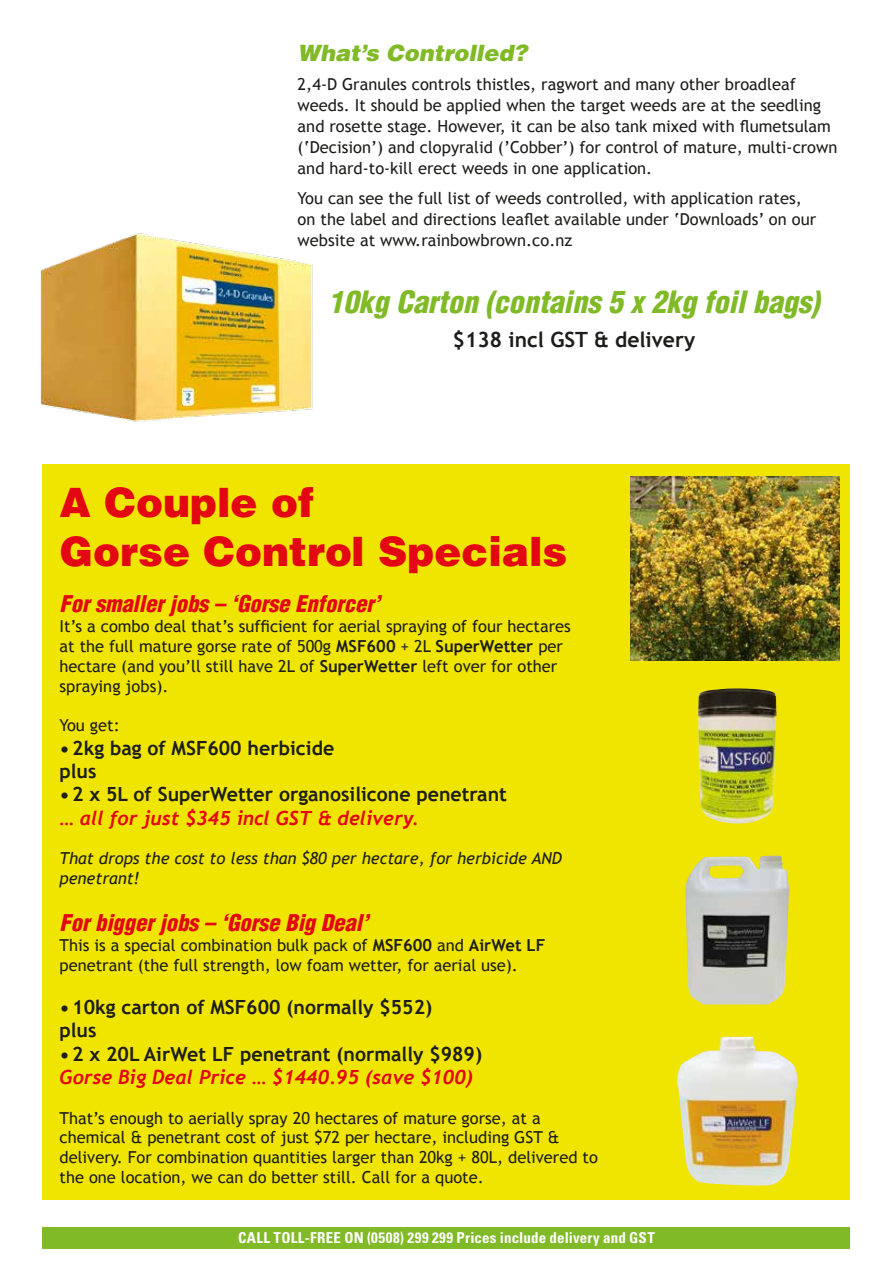
<style>
.page{position:relative;width:893px;height:1263px;background:#fff}
.page>*{position:absolute;margin:0;border:0;box-sizing:border-box;transform-origin:0 0}
.t1{font:900 40.5px/48.6px "Helvetica";color:#e30613}
.t2{font:italic 900 condensed 30px "Helvetica";color:#80ba27}
.t3{font:italic 900 condensed 22.5px "Helvetica";color:#e30613}
.t4{font:italic 900 22.5px "Helvetica";color:#80ba27}
.t5{font:700 21px "Trebuchet MS";color:#1d1d1b}
.t6{font:700 19.5px/23.4px "Trebuchet MS";color:#1d1d1b}
.t7{font:italic 700 19.5px "Trebuchet";color:#e30613}
.t8{font:16.5px/19.8px "Trebuchet MS";color:#1d1d1b}
.t9{font:italic 16.5px/19.8px "Trebuchet MS";color:#1d1d1b}
.t10{font:700 condensed 15px "Univers";letter-spacing:.015em;color:#fff}
.s1{font-weight:700}
</style>
<div class="page">
<div style="left:43px;top:1227px;width:807px;height:22px;background:#80ba27"></div>
<div style="left:43px;top:464px;width:807px;height:736px;background:#f0e500"></div>
<img style="left:40px;top:233px;width:273px;height:189px">
<img style="left:631px;top:477px;width:209px;height:183px">
<img style="left:677px;top:1037px;width:121px;height:148px">
<img style="left:698px;top:688px;width:79px;height:135px">
<img style="left:685px;top:856px;width:104px;height:148px">
<h3 class="t4" style="left:298px;top:38px;width:231px">What’s Controlled?</h3>
<p class="t8" style="left:298px;top:74px;width:541px;line-height:21px">2,4-D Granules controls thistles, ragwort and many other broadleaf weeds. It should be applied when the target weeds are at the seedling and rosette stage. However, it can be also tank mixed with flumetsulam (‘Decision’) and clopyralid (’Cobber’) for control of mature, multi-crown and hard-to-kill erect weeds in one application.</p>
<p class="t8" style="left:298px;top:188px;width:520px;line-height:21px">You can see the full list of weeds controlled, with application rates, on the label and directions leaflet available under ‘Downloads’ on our website at www.rainbowbrown.co.nz</p>
<h2 class="t2" style="left:329px;top:283px;width:492px">10kg Carton (contains 5 x 2kg foil bags)</h2>
<p class="t5" style="left:453px;top:326px;width:244px">$138 incl GST &amp; delivery</p>
<h1 class="t1" style="left:60px;top:477px;width:509px">A Couple of<br>Gorse Control Specials</h1>
<h3 class="t3" style="left:60px;top:590px;width:322px">For smaller jobs – ‘Gorse Enforcer’</h3>
<p class="t8" style="left:60px;top:617px;width:513px">It’s a combo deal that’s sufficient for aerial spraying of four hectares at the full mature gorse rate of 500g <span class="s1">MSF600</span> + 2L <span class="s1">SuperWetter</span> per hectare (and you’ll still have 2L of <span class="s1">SuperWetter</span> left over for other spraying jobs).</p>
<p class="t8" style="left:60px;top:716px;width:62px">You get:</p>
<p class="t6" style="left:60px;top:736px;width:276px">•2kg bag of MSF600 herbicide plus</p>
<p class="t6" style="left:60px;top:783px;width:449px">•2 x 5L of SuperWetter organosilicone penetrant</p>
<p class="t7" style="left:60px;top:806px;width:361px">… all for just $345 incl GST &amp; delivery.</p>
<p class="t9" style="left:60px;top:849px;width:504px">That drops the cost to less than $80 per hectare, for herbicide AND penetrant!</p>
<h3 class="t3" style="left:60px;top:909px;width:310px">For bigger jobs – ‘Gorse Big Deal’</h3>
<p class="t8" style="left:60px;top:935px;width:487px">This is a special combination bulk pack of <span class="s1">MSF600</span> and <span class="s1">AirWet LF </span>penetrant (the full strength, low foam wetter, for aerial use).</p>
<p class="t6" style="left:60px;top:995px;width:374px">•10kg carton of MSF600 (normally $552) plus</p>
<p class="t6" style="left:60px;top:1042px;width:424px">•2 x 20L AirWet LF penetrant (normally $989)</p>
<p class="t7" style="left:60px;top:1065px;width:415px">Gorse Big Deal Price … $1440.95 (save $100)</p>
<p class="t8" style="left:60px;top:1108px;width:540px">That’s enough to aerially spray 20 hectares of mature gorse, at a chemical &amp; penetrant cost of just $72 per hectare, including GST &amp; delivery. For combination quantities larger than 20kg + 80L, delivered to the one location, we can do better still. Call for a quote.</p>
<p class="t10" style="left:238px;top:1229px;width:418px">CALL TOLL-FREE ON (0508) 299 299 Prices include delivery and GST</p>
</div>
